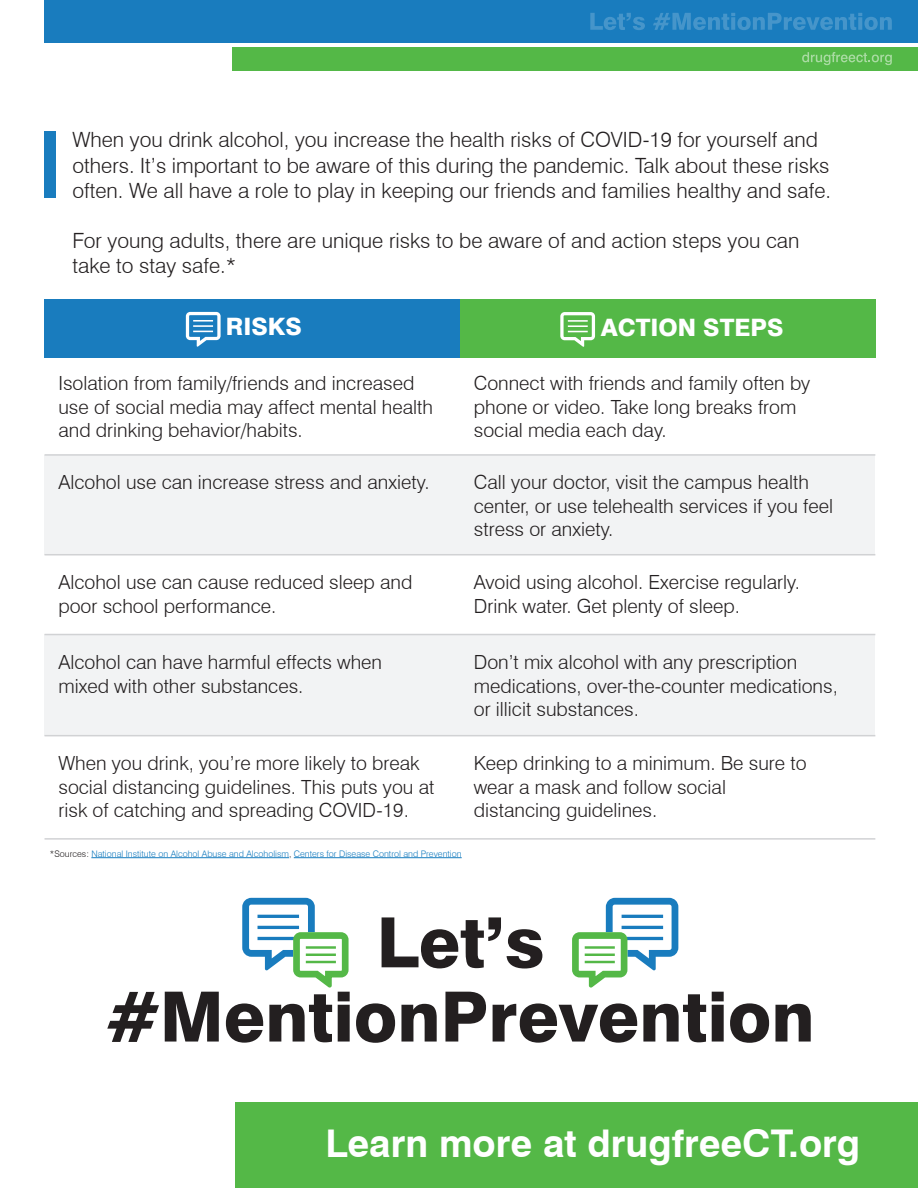
<style>
.page{position:relative;width:918px;height:1188px;background:#fff}
.page>*{position:absolute;margin:0;border:0;box-sizing:border-box;transform-origin:0 0}
.t1{font:700 38.25px "Swiss 721 BT";color:#fff}
.t2{font:800 24px "Swiss 721 BT";color:#fff}
.t3{font:300 21px/25.2px "Swiss 721 BT";color:#231f20}
.t4{font:300 19.5px/23.4px "Swiss 721 BT";color:#231f20}
.t5{font:300 9px "Swiss 721 BT";color:#167cbf}
.s1{color:#231f20}
</style>
<div class="page">
<div style="left:45px;top:0;width:873px;height:43px;background:#197cbe"></div>
<svg style="left:590px;top:13px;width:55px;height:17px"></svg>
<svg style="left:653px;top:13px;width:239px;height:17px"></svg>
<div style="left:232px;top:47px;width:686px;height:23px;background:#54b847"></div>
<svg style="left:802px;top:52px;width:90px;height:13px"></svg>
<div style="left:45px;top:455px;width:830px;height:100px;background:#f2f3f4"></div>
<div style="left:45px;top:634px;width:830px;height:101px;background:#f2f3f4"></div>
<hr style="left:91px;top:857px;width:198px;height:1px;background:#167cbf">
<hr style="left:294px;top:857px;width:168px;height:1px;background:#167cbf">
<div style="left:45px;top:131px;width:11px;height:67px;background:#197cbe"></div>
<div style="left:235px;top:1101px;width:683px;height:87px;background:#54b847"></div>
<div style="left:45px;top:299px;width:415px;height:58px;background:#197cbe"></div>
<div style="left:460px;top:299px;width:415px;height:58px;background:#54b847"></div>
<hr style="left:45px;top:454px;width:830px;height:2px;background:#d1d2d4">
<hr style="left:45px;top:554px;width:830px;height:1px;background:#d1d2d4">
<hr style="left:45px;top:634px;width:830px;height:1px;background:#d1d2d4">
<hr style="left:45px;top:735px;width:830px;height:1px;background:#d1d2d4">
<hr style="left:45px;top:838px;width:830px;height:1px;background:#d1d2d4">
<svg style="left:186px;top:312px;width:35px;height:35px"></svg>
<svg style="left:560px;top:312px;width:35px;height:35px"></svg>
<svg style="left:107px;top:992px;width:52px;height:50px"></svg>
<svg style="left:165px;top:991px;width:54px;height:50px"></svg>
<svg style="left:730px;top:1003px;width:39px;height:39px"></svg>
<svg style="left:775px;top:1004px;width:35px;height:37px"></svg>
<svg style="left:226px;top:898px;width:124px;height:144px"></svg>
<hr style="left:306px;top:946px;width:30px;height:2px;background:#54b847">
<hr style="left:306px;top:953px;width:30px;height:3px;background:#54b847">
<hr style="left:306px;top:960px;width:30px;height:3px;background:#54b847">
<svg style="left:356px;top:898px;width:367px;height:144px"></svg>
<hr style="left:584px;top:946px;width:31px;height:2px;background:#54b847">
<hr style="left:584px;top:953px;width:31px;height:3px;background:#54b847">
<hr style="left:584px;top:960px;width:31px;height:3px;background:#54b847">
<p class="t3" style="left:72px;top:127px;width:760px">When you drink alcohol, you increase the health risks of COVID-19 for yourself and others. It’s important to be aware of this during the pandemic. Talk about these risks often. We all have a role to play in keeping our friends and families healthy and safe.</p>
<p class="t3" style="left:72px;top:228px;width:728px">For young adults, there are unique risks to be aware of and action steps you can take to stay safe.*</p>
<p class="t2" style="left:226px;top:312px;width:77px">RISKS</p>
<p class="t2" style="left:601px;top:312px;width:184px">ACTION STEPS</p>
<p class="t4" style="left:58px;top:371px;width:376px">Isolation from family/friends and increased use of social media may affect mental health and drinking behavior/habits.</p>
<p class="t4" style="left:474px;top:371px;width:338px">Connect with friends and family often by phone or video. Take long breaks from social media each day.</p>
<p class="t4" style="left:58px;top:470px;width:372px">Alcohol use can increase stress and anxiety.</p>
<p class="t4" style="left:474px;top:470px;width:361px">Call your doctor, visit the campus health center, or use telehealth services if you feel stress or anxiety.</p>
<p class="t4" style="left:58px;top:570px;width:355px">Alcohol use can cause reduced sleep and poor school performance.</p>
<p class="t4" style="left:474px;top:570px;width:327px">Avoid using alcohol. Exercise regularly.<br>Drink water. Get plenty of sleep.</p>
<p class="t4" style="left:58px;top:650px;width:325px">Alcohol can have harmful effects when mixed with other substances.</p>
<p class="t4" style="left:474px;top:650px;width:365px">Don’t mix alcohol with any prescription medications, over-the-counter medications, or illicit substances.</p>
<p class="t4" style="left:58px;top:751px;width:377px">When you drink, you’re more likely to break social distancing guidelines. This puts you at risk of catching and spreading COVID-19.</p>
<p class="t4" style="left:474px;top:751px;width:334px">Keep drinking to a minimum. Be sure to wear a mask and follow social distancing guidelines.</p>
<p class="t5" style="left:50px;top:848px;width:413px"><span class="s1">*Sources:</span> National Institute on Alcohol Abuse and Alcoholism<span class="s1">,</span> Centers for Disease Control and Prevention</p>
<h1 class="t1" style="left:325px;top:1120px;width:536px">Learn more at drugfreeCT.org</h1>
</div>
